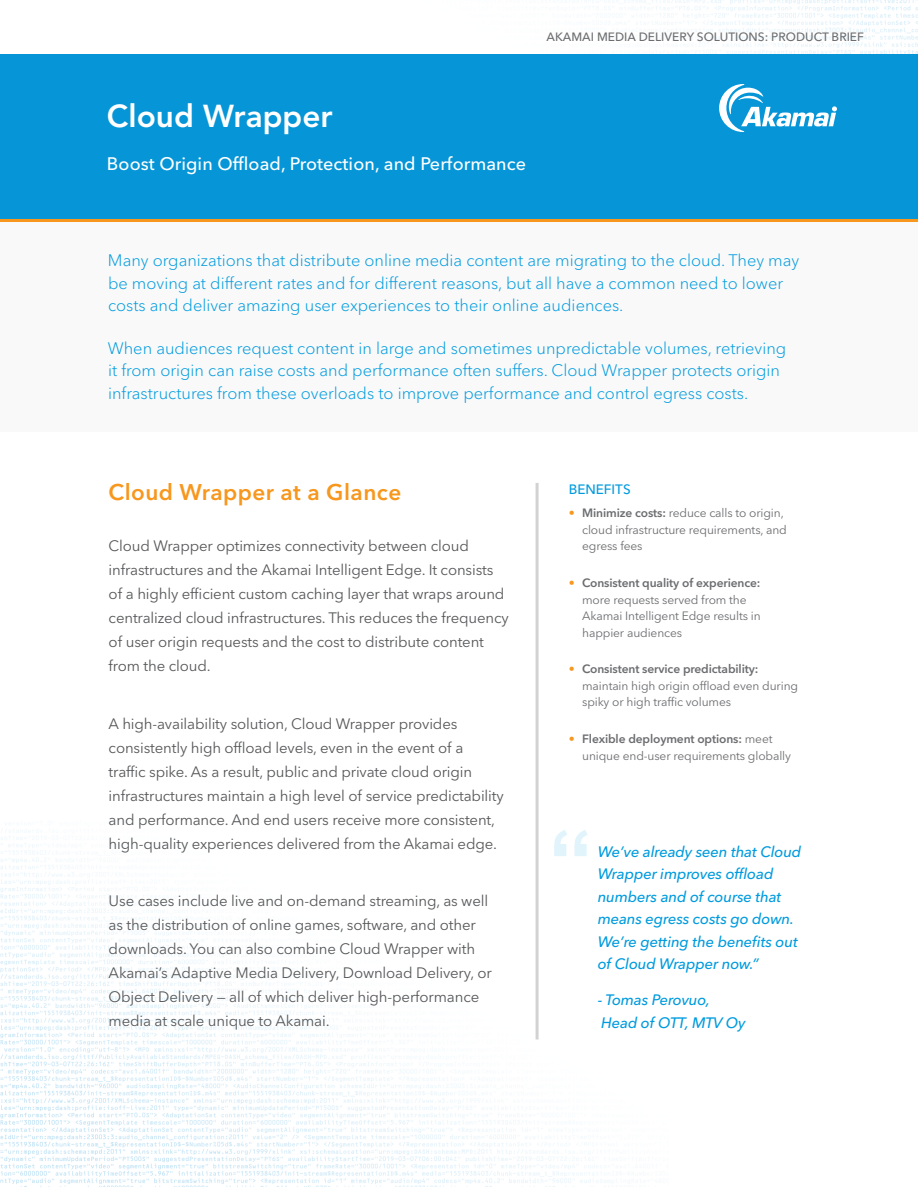
<style>
.page{position:relative;width:918px;height:1188px;background:#fff}
.page>*{position:absolute;margin:0;border:0;box-sizing:border-box;transform-origin:0 0}
.body_copy{font:700 88.5px "Arial";color:#e1f4fc}
.Title_-_Page_1{font:800 31.5px "Avenir LT Std";color:#fff}
.Body_Copy{font:600 22.5px "Avenir Next LT Pro";letter-spacing:.02em;color:#f7971d}
.Title_-_Page_1-2{font:500 18px "Avenir Next LT Pro";letter-spacing:.005em;color:#fff}
.body_copy-2{font:300 16.5px/22.5px "Avenir Next LT Pro";color:#009bde}
.Body_Copy-2{font:15px/24px "Avenir Next LT Pro";letter-spacing:-.01em;color:#57585a}
.Pull_Quote_Body{font:italic 500 15px/22.5px "Avenir Next LT Pro";letter-spacing:-.01em;color:#009bde}
.Mouse_copy{font:500 13.5px "Avenir Next LT Pro";color:#009bde}
.t1{font:12px/16.5px "Avenir Next LT Pro";letter-spacing:-.01em;color:#6c6d70}
.Hybrid_WAN_Solutions{font:500 12px "Avenir Next LT Pro";color:#6c6d70}
.s1{font-weight:600;color:#f7971d}
.s2{font-weight:600}
</style>
<div class="page">
<img style="left:0;top:0;width:918px;height:1187px">
<div style="left:0;top:54px;width:918px;height:166px;background:#0696d7"></div>
<div style="left:0;top:220px;width:918px;height:212px;background:#f9f9f9"></div>
<hr style="left:0;top:219px;width:918px;height:3px;background:#f7971d">
<svg style="left:719px;top:84px;width:118px;height:48px"></svg>
<hr style="left:536px;top:483px;width:3px;height:557px;background:#d1d2d4">
<p class="Hybrid_WAN_Solutions" style="left:547px;top:30px;width:319px">AKAMAI MEDIA DELIVERY SOLUTIONS: PRODUCT BRIEF</p>
<p class="Title_-_Page_1" style="left:107px;top:98px;width:227px">Cloud Wrapper</p>
<p class="Title_-_Page_1-2" style="left:107px;top:153px;width:421px">Boost Origin Offload, Protection, and Performance</p>
<p class="body_copy-2" style="left:108px;top:249px;width:693px">Many organizations that distribute online media content are migrating to the cloud. They may be moving at different rates and for different reasons, but all have a common need to lower costs and deliver amazing user experiences to their online audiences.</p>
<p class="body_copy-2" style="left:108px;top:337px;width:680px">When audiences request content in large and sometimes unpredictable volumes, retrieving it from origin can raise costs and performance often suffers. Cloud Wrapper protects origin infrastructures from these overloads to improve performance and control egress costs.</p>
<p class="Body_Copy" style="left:109px;top:478px;width:294px">Cloud Wrapper at a Glance</p>
<p class="Body_Copy-2" style="left:109px;top:534px;width:402px">Cloud Wrapper optimizes connectivity between cloud infrastructures and the Akamai Intelligent Edge. It consists of a highly efficient custom caching layer that wraps around centralized cloud infrastructures. This reduces the frequency of user origin requests and the cost to distribute content from the cloud.</p>
<p class="Body_Copy-2" style="left:109px;top:711px;width:397px">A high-availability solution, Cloud Wrapper provides consistently high offload levels, even in the event of a traffic spike. As a result, public and private cloud origin infrastructures maintain a high level of service predictability and performance. And end users receive more consistent, high-quality experiences delivered from the Akamai edge.</p>
<p class="Body_Copy-2" style="left:109px;top:889px;width:385px">Use cases include live and on-demand streaming, as well as the distribution of online games, software, and other downloads. You can also combine Cloud Wrapper with Akamai’s Adaptive Media Delivery, Download Delivery, or Object Delivery — all of which deliver high-performance media at scale unique to Akamai.</p>
<p class="Mouse_copy" style="left:569px;top:481px;width:64px">BENEFITS</p>
<p class="t1" style="left:582px;top:505px;width:206px;text-indent:-14px"><span class="s1">•</span> <span class="s2">Minimize costs:</span> reduce calls to origin, cloud infrastructure requirements, and egress fees</p>
<p class="t1" style="left:582px;top:575px;width:180px;text-indent:-14px"><span class="s1">•</span> <span class="s2">Consistent quality of experience: </span>more requests served from the<br>Akamai Intelligent Edge results in happier audiences</p>
<p class="t1" style="left:582px;top:661px;width:217px;text-indent:-14px"><span class="s1">•</span> <span class="s2">Consistent service predictability: </span>maintain high origin offload even during spiky or high traffic volumes</p>
<p class="t1" style="left:582px;top:731px;width:210px;text-indent:-14px"><span class="s1">•</span> <span class="s2">Flexible deployment options:</span> meet unique end-user requirements globally</p>
<p class="body_copy" style="left:549px;top:804px;width:46px">“</p>
<p class="Pull_Quote_Body" style="left:598px;top:840px;width:205px">We’ve already seen that Cloud<br>Wrapper improves offload numbers and of course that means egress costs go down.<br>We’re getting the benefits out of Cloud Wrapper now.”</p>
<p class="Pull_Quote_Body" style="left:598px;top:989px;width:149px">- Tomas Perovuo,<br>Head of OTT, MTV Oy</p>
</div>
